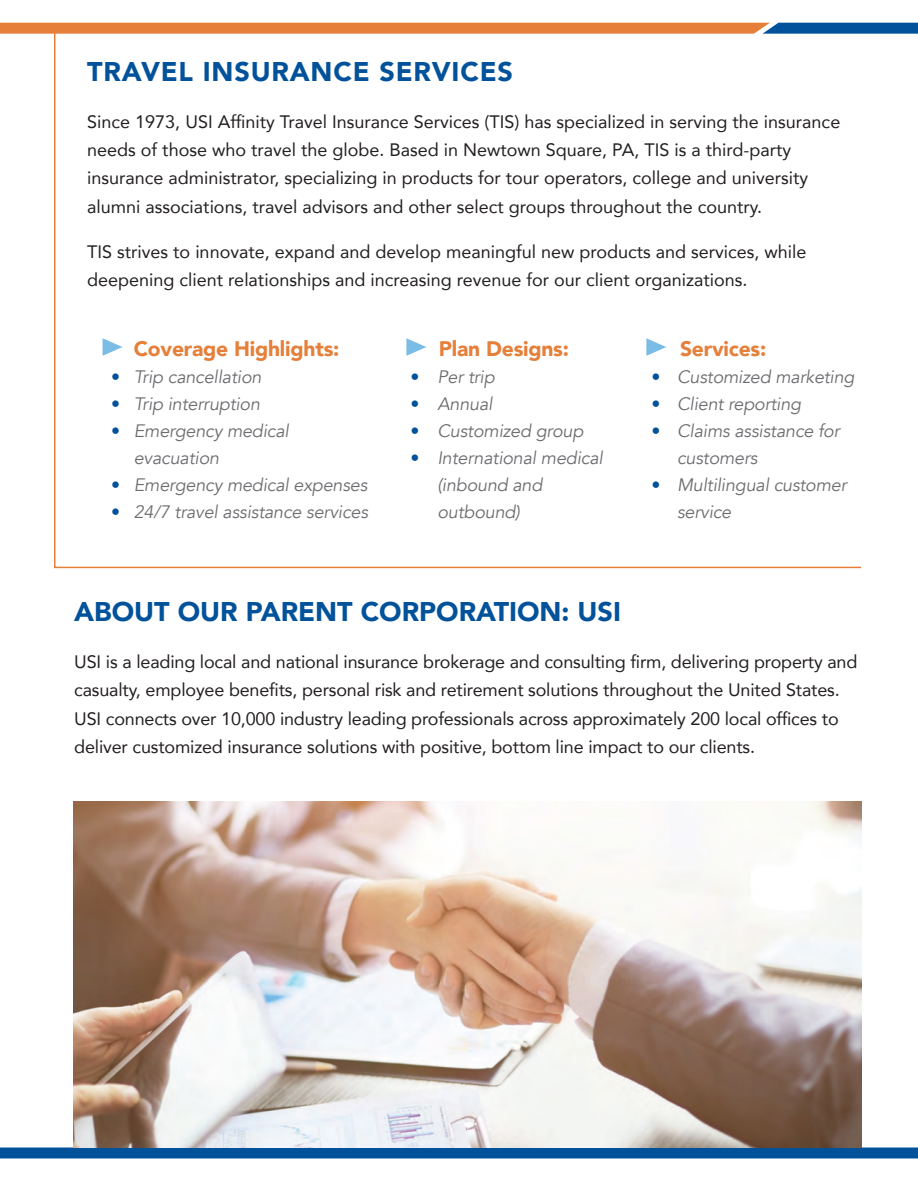
<style>
.page{position:relative;width:918px;height:1188px;background:#fff}
.page>*{position:absolute;margin:0;border:0;box-sizing:border-box;transform-origin:0 0}
.t1{font:900 27px "Avenir";color:#01529a}
.t2{font:900 27px "Avenir";letter-spacing:.03em;color:#01529a}
.t3{font:900 21px "Avenir";letter-spacing:-.01em;color:#e67f39}
.t4{font:18px/28.5px "Avenir";color:#231f20}
.t5{font:italic 18px/27px "Avenir";letter-spacing:-.01em;color:#6c6d70}
.s1{font-weight:900;font-style:normal;color:#01529a}
</style>
<div class="page">
<svg style="left:54px;top:34px;width:808px;height:535px"></svg>
<svg style="left:103px;top:338px;width:20px;height:18px"></svg>
<svg style="left:406px;top:338px;width:20px;height:18px"></svg>
<svg style="left:646px;top:338px;width:20px;height:18px"></svg>
<div style="left:0;top:1148px;width:918px;height:10px;background:#01529a"></div>
<img style="left:74px;top:801px;width:787px;height:347px">
<svg style="left:0;top:23px;width:918px;height:11px;background:#c37d4f"></svg>
<h1 class="t2" style="left:87px;top:48px;width:427px">TRAVEL INSURANCE SERVICES</h1>
<p class="t4" style="left:87px;top:106px;width:755px">Since 1973, USI Affinity Travel Insurance Services (TIS) has specialized in serving the insurance needs of those who travel the globe. Based in Newtown Square, PA, TIS is a third-party insurance administrator, specializing in products for tour operators, college and university alumni associations, travel advisors and other select groups throughout the country.</p>
<p class="t4" style="left:87px;top:237px;width:721px">TIS strives to innovate, expand and develop meaningful new products and services, while deepening client relationships and increasing revenue for our client organizations.</p>
<p class="t3" style="left:134px;top:330px;width:207px">Coverage Highlights:</p>
<p class="t5" style="left:111px;top:363px;width:152px"><span class="s1">•</span> Trip cancellation</p>
<p class="t5" style="left:111px;top:390px;width:150px"><span class="s1">•</span> Trip interruption</p>
<p class="t5" style="left:134px;top:417px;width:157px;text-indent:-22px"><span class="s1">•</span> Emergency medical evacuation</p>
<p class="t5" style="left:111px;top:471px;width:258px"><span class="s1">•</span> Emergency medical expenses</p>
<p class="t5" style="left:111px;top:498px;width:258px"><span class="s1">•</span> 24/7 travel assistance services</p>
<p class="t3" style="left:439px;top:330px;width:132px">Plan Designs:</p>
<p class="t5" style="left:410px;top:363px;width:86px"><span class="s1">•</span> Per trip</p>
<p class="t5" style="left:410px;top:390px;width:84px"><span class="s1">•</span> Annual</p>
<p class="t5" style="left:410px;top:417px;width:174px"><span class="s1">•</span> Customized group</p>
<p class="t5" style="left:437px;top:444px;width:167px;text-indent:-27px"><span class="s1">•</span> International medical (inbound and outbound)</p>
<p class="t3" style="left:680px;top:330px;width:88px">Services:</p>
<p class="t5" style="left:652px;top:363px;width:205px"><span class="s1">•</span> Customized marketing</p>
<p class="t5" style="left:652px;top:390px;width:151px"><span class="s1">•</span> Client reporting</p>
<p class="t5" style="left:677px;top:417px;width:164px;text-indent:-26px"><span class="s1">•</span> Claims assistance for customers</p>
<p class="t5" style="left:677px;top:471px;width:171px;text-indent:-26px"><span class="s1">•</span> Multilingual customer service</p>
<h1 class="t1" style="left:74px;top:589px;width:548px">ABOUT OUR PARENT CORPORATION: USI</h1>
<p class="t4" style="left:74px;top:647px;width:785px">USI is a leading local and national insurance brokerage and consulting firm, delivering property and casualty, employee benefits, personal risk and retirement solutions throughout the United States.<br>USI connects over 10,000 industry leading professionals across approximately 200 local offices to deliver customized insurance solutions with positive, bottom line impact to our clients.</p>
</div>
